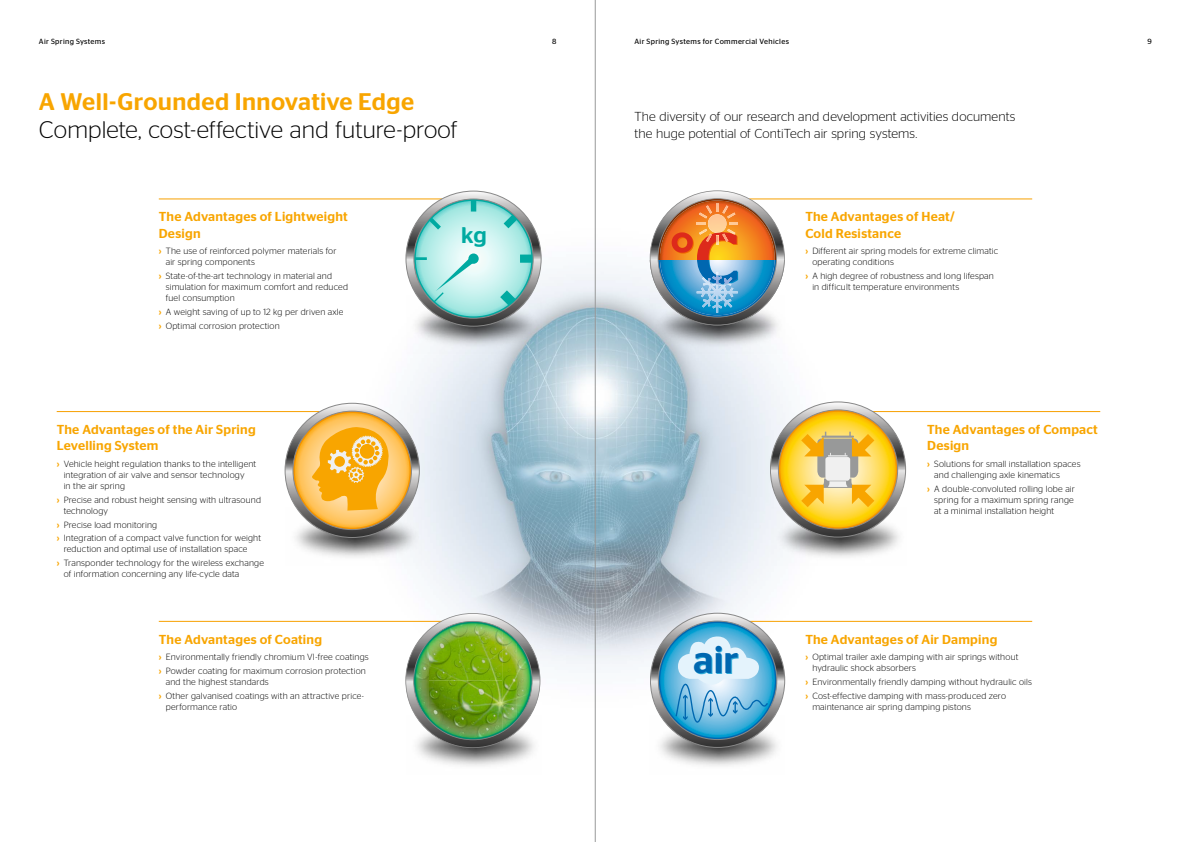
<style>
.page{position:relative;width:1191px;height:842px;background:#fff}
.page>*{position:absolute;margin:0;border:0;box-sizing:border-box;transform-origin:0 0}
.t1{font:500 72px "Stag Sans";color:#0067b0}
.t2{font:500 37.8px "Stag Sans";color:#0067b0}
.t3{font:300 24px "Stag Sans";letter-spacing:.005em;color:#000}
.t4{font:500 24px "Stag Sans";letter-spacing:.015em;color:#f8a500}
.t5{font:500 22.6px "Stag Sans";color:#00aaa1}
.t6{font:500 13px/16.5px "Stag Sans";letter-spacing:.02em;color:#f8a500}
.t7{font:300 13px/16.5px "Stag Sans";letter-spacing:.01em;color:#000}
.t8{font:300 9px/11px "Stag Sans";letter-spacing:.02em;color:#000}
.t9{font:7.5px "Stag Sans";letter-spacing:.04em;color:#000}
.s1{font-weight:500;color:#f8a500}
</style>
<div class="page">
<img style="left:264px;top:189px;width:655px;height:596px">
<hr style="left:159px;top:198px;width:283px;height:1px;background:#f7a000">
<hr style="left:749px;top:198px;width:283px;height:1px;background:#f7a000">
<hr style="left:57px;top:411px;width:262px;height:1px;background:#f7a000">
<hr style="left:159px;top:621px;width:284px;height:1px;background:#f7a000">
<hr style="left:749px;top:621px;width:283px;height:1px;background:#f7a000">
<hr style="left:871px;top:411px;width:229px;height:1px;background:#f7a000">
<img style="left:406px;top:327px;width:135px;height:27px">
<img style="left:649px;top:295px;width:136px;height:59px">
<img style="left:406px;top:716px;width:135px;height:58px">
<img style="left:649px;top:716px;width:136px;height:58px">
<img style="left:771px;top:507px;width:136px;height:59px">
<img style="left:285px;top:507px;width:136px;height:59px">
<img style="left:405px;top:613px;width:135px;height:135px">
<svg style="left:650px;top:190px;width:135px;height:135px;background:#aea796"></svg>
<svg style="left:405px;top:191px;width:136px;height:136px"></svg>
<svg style="left:284px;top:402px;width:136px;height:136px"></svg>
<hr style="left:595px;top:0;width:1px;height:842px;background:#989999">
<svg style="left:650px;top:613px;width:135px;height:135px;background:#92bdd1"></svg>
<svg style="left:770px;top:402px;width:136px;height:136px"></svg>
<p class="t9" style="left:39px;top:37px;width:68px">Air Spring Systems</p>
<p class="t9" style="left:552px;top:37px;width:6px">8</p>
<p class="t9" style="left:634px;top:37px;width:156px">Air Spring Systems for Commercial Vehicles</p>
<p class="t9" style="left:1147px;top:37px;width:6px">9</p>
<h3 class="t4" style="left:39px;top:88px;width:376px">A Well-Grounded Innovative Edge</h3>
<h3 class="t3" style="left:39px;top:116px;width:420px">Complete, cost-effective and future-proof</h3>
<h3 class="t6" style="left:159px;top:208px;width:190px">The Advantages of Lightweight<br>Design</h3>
<p class="t8" style="left:166px;top:246px;width:172px;text-indent:-7px"><span class="s1">›</span> The use of reinforced polymer materials for air spring components</p>
<p class="t8" style="left:166px;top:270px;width:184px;text-indent:-7px"><span class="s1">›</span> State-of-the-art technology in material and simulation for maximum comfort and reduced fuel consumption</p>
<p class="t8" style="left:159px;top:305px;width:186px;line-height:13.8px"><span class="s1">›</span> A weight saving of up to 12 kg per driven axle <span class="s1">›</span> Optimal corrosion protection</p>
<h3 class="t6" style="left:57px;top:421px;width:200px">The Advantages of the Air Spring<br>Levelling System</h3>
<p class="t8" style="left:64px;top:458px;width:194px;text-indent:-7px"><span class="s1">›</span> Vehicle height regulation thanks to the intelligent integration of air valve and sensor technology<br>in the air spring</p>
<p class="t8" style="left:64px;top:494px;width:199px;text-indent:-7px"><span class="s1">›</span> Precise and robust height sensing with ultrasound technology</p>
<p class="t8" style="left:57px;top:517px;width:206px;line-height:13.8px"><span class="s1">›</span> Precise load monitoring<br><span class="s1">›</span> Integration of a compact valve function for weight</p>
<p class="t8" style="left:57px;top:542px;width:209px;line-height:13.8px;text-indent:7px">reduction and optimal use of installation space<br><span class="s1">›</span> Transponder technology for the wireless exchange</p>
<p class="t8" style="left:64px;top:568px;width:177px">of information concerning any life-cycle data</p>
<h3 class="t6" style="left:159px;top:631px;width:165px">The Advantages of Coating</h3>
<p class="t8" style="left:159px;top:650px;width:211px;line-height:13.8px"><span class="s1">›</span> Environmentally friendly chromium VI-free coatings <span class="s1">›</span> Powder coating for maximum corrosion protection</p>
<p class="t8" style="left:159px;top:675px;width:207px;line-height:13.8px;text-indent:7px">and the highest standards<br><span class="s1">›</span> Other galvanised coatings with an attractive price-</p>
<p class="t8" style="left:166px;top:701px;width:73px">performance ratio</p>
<h3 class="t5" style="left:461px;top:222px;width:27px">kg</h3>
<h3 class="t7" style="left:634px;top:108px;width:382px">The diversity of our research and development activities documents the huge potential of ContiTech air spring systems.</h3>
<h1 class="t1" style="left:669px;top:217px;width:71px">°C</h1>
<h2 class="t2" style="left:693px;top:638px;width:47px">air</h2>
<h3 class="t6" style="left:805px;top:208px;width:151px">The Advantages of Heat/<br>Cold Resistance</h3>
<p class="t8" style="left:812px;top:246px;width:187px;text-indent:-7px"><span class="s1">›</span> Different air spring models for extreme climatic operating conditions</p>
<p class="t8" style="left:812px;top:270px;width:183px;text-indent:-7px"><span class="s1">›</span> A high degree of robustness and long lifespan in difficult temperature environments</p>
<h3 class="t6" style="left:927px;top:421px;width:172px">The Advantages of Compact<br>Design</h3>
<p class="t8" style="left:934px;top:458px;width:148px;text-indent:-7px"><span class="s1">›</span> Solutions for small installation spaces and challenging axle kinematics</p>
<p class="t8" style="left:934px;top:483px;width:142px;text-indent:-7px"><span class="s1">›</span> A double-convoluted rolling lobe air spring for a maximum spring range at a minimal installation height</p>
<h3 class="t6" style="left:805px;top:631px;width:193px">The Advantages of Air Damping</h3>
<p class="t8" style="left:812px;top:651px;width:208px;text-indent:-7px"><span class="s1">›</span> Optimal trailer axle damping with air springs without hydraulic shock absorbers</p>
<p class="t8" style="left:805px;top:675px;width:228px;line-height:13.8px"><span class="s1">›</span> Environmentally friendly damping without hydraulic oils <span class="s1">›</span> Cost-effective damping with mass-produced zero</p>
<p class="t8" style="left:812px;top:701px;width:160px">maintenance air spring damping pistons</p>
</div>
